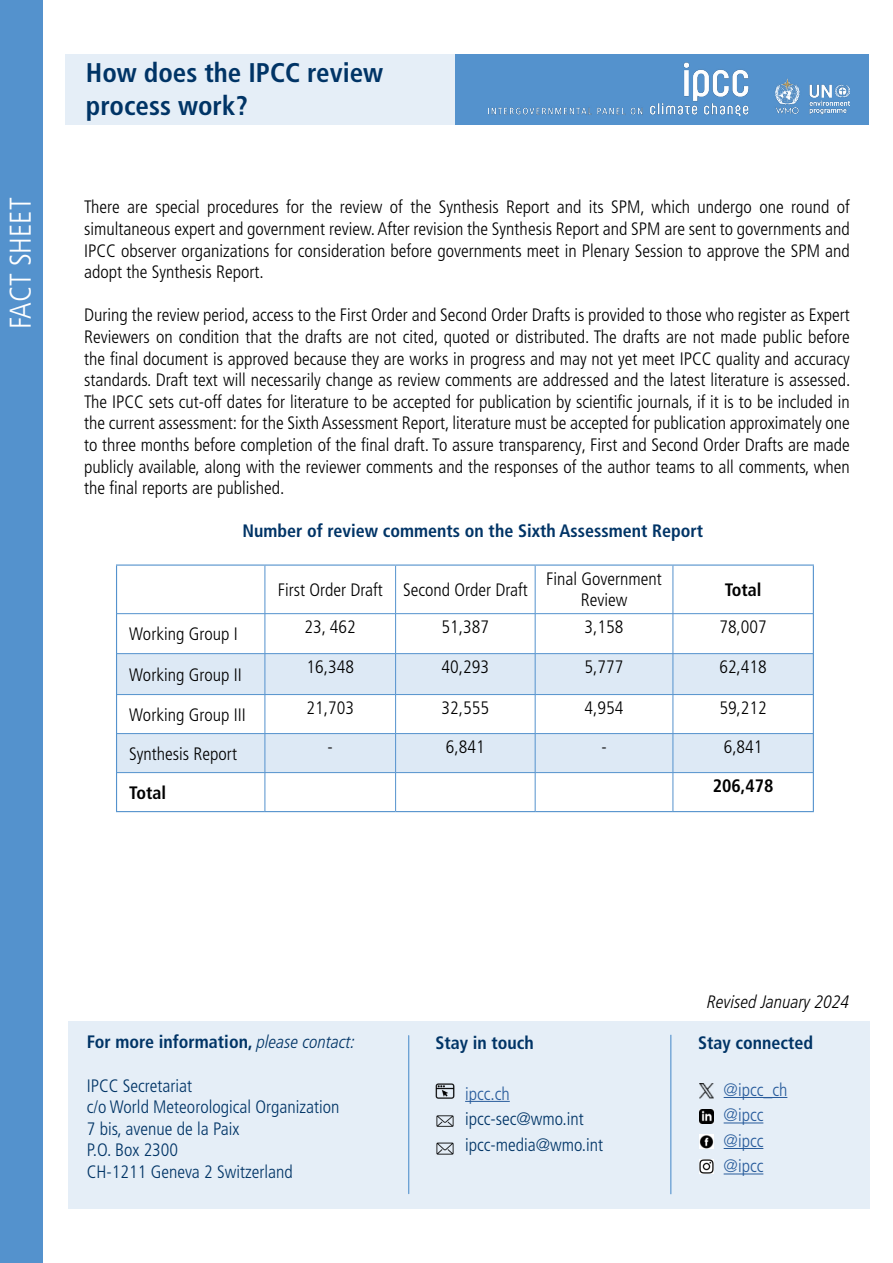
<style>
.page{position:relative;width:893px;height:1263px;background:#fff}
.page>*{position:absolute;margin:0;border:0;box-sizing:border-box;transform-origin:0 0}
.t1{font:300 condensed 30px "Frutiger LT Pro";color:#fff}
.t2{font:700 condensed 27px/32.4px "Frutiger LT Pro";color:#003466}
.t3{font:300 condensed 18px/21.6px "Frutiger LT Pro";color:#000;text-align:justify}
.t4{font:300 condensed 18px/21.6px "Frutiger LT Pro";color:#003466}
.t5{font:700 condensed 18px "Frutiger LT Pro";color:#003466}
.t6{font:300 condensed 18px/25.5px "Frutiger LT Pro";color:#275b9b}
.t7{font:italic 300 condensed 18px "Frutiger LT Pro";color:#000}
.t8{font:700 condensed 18px "Frutiger LT Pro";color:#000}
.s1{font-weight:300;font-style:italic}
</style>
<div class="page">
<div style="left:66px;top:54px;width:389px;height:70px;background:#e5eef7"></div>
<div style="left:0;top:0;width:43px;height:1263px;background:#5492cd"></div>
<div style="left:455px;top:54px;width:413px;height:70px;background:#5492cd"></div>
<img style="left:488px;top:62px;width:362px;height:54px">
<div style="left:68px;top:1021px;width:801px;height:187px;background:#e5eef7"></div>
<img style="left:699px;top:1083px;width:15px;height:16px">
<img style="left:699px;top:1109px;width:15px;height:15px">
<img style="left:699px;top:1134px;width:15px;height:14px">
<img style="left:699px;top:1159px;width:15px;height:14px">
<hr style="left:724px;top:1097px;width:63px;height:1px;background:#275b9b">
<hr style="left:724px;top:1122px;width:39px;height:1px;background:#275b9b">
<hr style="left:724px;top:1148px;width:39px;height:1px;background:#275b9b">
<hr style="left:724px;top:1173px;width:39px;height:1px;background:#275b9b">
<hr style="left:465px;top:1101px;width:45px;height:1px;background:#275b9b">
<hr style="left:408px;top:1036px;width:1px;height:157px;background:#5492cd">
<hr style="left:670px;top:1035px;width:1px;height:159px;background:#5492cd">
<img style="left:435px;top:1083px;width:19px;height:16px">
<img style="left:436px;top:1115px;width:18px;height:12px">
<img style="left:436px;top:1142px;width:18px;height:13px">
<svg style="left:117px;top:654px;width:696px;height:118px;fill:#dde9f5"></svg>
<hr style="left:116px;top:564px;width:149px;height:2px;background:#5492cd">
<hr style="left:116px;top:566px;width:1px;height:47px;background:#5492cd">
<hr style="left:265px;top:564px;width:131px;height:2px;background:#5492cd">
<hr style="left:396px;top:564px;width:139px;height:2px;background:#5492cd">
<hr style="left:535px;top:564px;width:138px;height:2px;background:#5492cd">
<hr style="left:673px;top:564px;width:141px;height:2px;background:#5492cd">
<hr style="left:813px;top:566px;width:1px;height:47px;background:#5492cd">
<hr style="left:265px;top:566px;width:1px;height:47px;background:#5492cd">
<hr style="left:395px;top:566px;width:1px;height:47px;background:#5492cd">
<hr style="left:535px;top:566px;width:1px;height:47px;background:#5492cd">
<hr style="left:673px;top:566px;width:1px;height:47px;background:#5492cd">
<hr style="left:116px;top:613px;width:149px;height:1px;background:#5492cd">
<hr style="left:265px;top:613px;width:131px;height:1px;background:#5492cd">
<hr style="left:396px;top:613px;width:139px;height:1px;background:#5492cd">
<hr style="left:535px;top:613px;width:138px;height:1px;background:#5492cd">
<hr style="left:673px;top:613px;width:141px;height:1px;background:#5492cd">
<hr style="left:116px;top:614px;width:1px;height:39px;background:#5492cd">
<hr style="left:813px;top:614px;width:1px;height:39px;background:#5492cd">
<hr style="left:116px;top:654px;width:1px;height:40px;background:#5492cd">
<hr style="left:813px;top:654px;width:1px;height:40px;background:#5492cd">
<hr style="left:116px;top:695px;width:1px;height:38px;background:#5492cd">
<hr style="left:813px;top:695px;width:1px;height:38px;background:#5492cd">
<hr style="left:116px;top:734px;width:1px;height:38px;background:#5492cd">
<hr style="left:813px;top:734px;width:1px;height:38px;background:#5492cd">
<hr style="left:116px;top:773px;width:1px;height:38px;background:#5492cd">
<hr style="left:813px;top:773px;width:1px;height:38px;background:#5492cd">
<hr style="left:116px;top:811px;width:149px;height:1px;background:#5492cd">
<hr style="left:265px;top:811px;width:131px;height:1px;background:#5492cd">
<hr style="left:396px;top:811px;width:139px;height:1px;background:#5492cd">
<hr style="left:535px;top:811px;width:138px;height:1px;background:#5492cd">
<hr style="left:673px;top:811px;width:141px;height:1px;background:#5492cd">
<hr style="left:265px;top:614px;width:1px;height:39px;background:#5492cd">
<hr style="left:395px;top:614px;width:1px;height:39px;background:#5492cd">
<hr style="left:535px;top:614px;width:1px;height:39px;background:#5492cd">
<hr style="left:673px;top:614px;width:1px;height:39px;background:#5492cd">
<hr style="left:116px;top:653px;width:149px;height:1px;background:#5492cd">
<hr style="left:265px;top:653px;width:131px;height:1px;background:#5492cd">
<hr style="left:265px;top:654px;width:1px;height:40px;background:#5492cd">
<hr style="left:396px;top:653px;width:139px;height:1px;background:#5492cd">
<hr style="left:395px;top:654px;width:1px;height:40px;background:#5492cd">
<hr style="left:535px;top:653px;width:138px;height:1px;background:#5492cd">
<hr style="left:535px;top:654px;width:1px;height:40px;background:#5492cd">
<hr style="left:673px;top:653px;width:141px;height:1px;background:#5492cd">
<hr style="left:673px;top:654px;width:1px;height:40px;background:#5492cd">
<hr style="left:116px;top:694px;width:149px;height:1px;background:#5492cd">
<hr style="left:265px;top:694px;width:131px;height:1px;background:#5492cd">
<hr style="left:265px;top:695px;width:1px;height:38px;background:#5492cd">
<hr style="left:396px;top:694px;width:139px;height:1px;background:#5492cd">
<hr style="left:395px;top:695px;width:1px;height:38px;background:#5492cd">
<hr style="left:535px;top:694px;width:138px;height:1px;background:#5492cd">
<hr style="left:535px;top:695px;width:1px;height:38px;background:#5492cd">
<hr style="left:673px;top:694px;width:141px;height:1px;background:#5492cd">
<hr style="left:673px;top:695px;width:1px;height:38px;background:#5492cd">
<hr style="left:116px;top:733px;width:149px;height:1px;background:#5492cd">
<hr style="left:265px;top:733px;width:131px;height:1px;background:#5492cd">
<hr style="left:265px;top:734px;width:1px;height:38px;background:#5492cd">
<hr style="left:396px;top:733px;width:139px;height:1px;background:#5492cd">
<hr style="left:395px;top:734px;width:1px;height:38px;background:#5492cd">
<hr style="left:535px;top:733px;width:138px;height:1px;background:#5492cd">
<hr style="left:535px;top:734px;width:1px;height:38px;background:#5492cd">
<hr style="left:673px;top:733px;width:141px;height:1px;background:#5492cd">
<hr style="left:673px;top:734px;width:1px;height:38px;background:#5492cd">
<hr style="left:116px;top:772px;width:149px;height:1px;background:#5492cd">
<hr style="left:265px;top:772px;width:131px;height:1px;background:#5492cd">
<hr style="left:265px;top:773px;width:1px;height:38px;background:#5492cd">
<hr style="left:396px;top:772px;width:139px;height:1px;background:#5492cd">
<hr style="left:395px;top:773px;width:1px;height:38px;background:#5492cd">
<hr style="left:535px;top:772px;width:138px;height:1px;background:#5492cd">
<hr style="left:535px;top:773px;width:1px;height:38px;background:#5492cd">
<hr style="left:673px;top:772px;width:141px;height:1px;background:#5492cd">
<hr style="left:673px;top:773px;width:1px;height:38px;background:#5492cd">
<h2 class="t2" style="left:86px;top:57px;width:299px">How does the IPCC review process work?</h2>
<h1 class="t1" style="left:3px;top:329px;width:133px;rotate:-90deg">FACT SHEET</h1>
<p class="t3" style="left:84px;top:197px;width:767px">There are special procedures for the review of the Synthesis Report and its SPM, which undergo one round of simultaneous expert and government review. After revision the Synthesis Report and SPM are sent to governments and IPCC observer organizations for consideration before governments meet in Plenary Session to approve the SPM and adopt the Synthesis Report.</p>
<p class="t3" style="left:84px;top:305px;width:768px">During the review period, access to the First Order and Second Order Drafts is provided to those who register as Expert Reviewers on condition that the drafts are not cited, quoted or distributed. The drafts are not made public before the final document is approved because they are works in progress and may not yet meet IPCC quality and accuracy standards. Draft text will necessarily change as review comments are addressed and the latest literature is assessed.<br>The IPCC sets cut-off dates for literature to be accepted for publication by scientific journals, if it is to be included in the current assessment: for the Sixth Assessment Report, literature must be accepted for publication approximately one to three months before completion of the final draft. To assure transparency, First and Second Order Drafts are made publicly available, along with the reviewer comments and the responses of the author teams to all comments, when the final reports are published.</p>
<p class="t5" style="left:242px;top:520px;width:462px">Number of review comments on the Sixth Assessment Report</p>
<p class="t3" style="left:278px;top:579px;width:251px">First Order Draft Second Order Draft</p>
<p class="t3" style="left:546px;top:568px;width:117px;text-align:center">Final Government<br>Review</p>
<p class="t8" style="left:725px;top:579px;width:38px">Total</p>
<p class="t3" style="left:129px;top:623px;width:110px">Working Group I</p>
<p class="t3" style="left:305px;top:616px;width:53px">23, 462</p>
<p class="t3" style="left:442px;top:616px;width:49px">51,387</p>
<p class="t3" style="left:585px;top:616px;width:40px">3,158</p>
<p class="t3" style="left:719px;top:616px;width:49px">78,007</p>
<p class="t3" style="left:129px;top:664px;width:114px">Working Group II</p>
<p class="t3" style="left:306px;top:656px;width:49px">16,348</p>
<p class="t3" style="left:442px;top:656px;width:49px">40,293</p>
<p class="t3" style="left:585px;top:656px;width:40px">5,777</p>
<p class="t3" style="left:719px;top:656px;width:49px">62,418</p>
<p class="t3" style="left:129px;top:704px;width:118px">Working Group III</p>
<p class="t3" style="left:306px;top:697px;width:49px">21,703</p>
<p class="t3" style="left:442px;top:697px;width:49px">32,555</p>
<p class="t3" style="left:585px;top:697px;width:40px">4,954</p>
<p class="t3" style="left:719px;top:697px;width:49px">59,212</p>
<p class="t3" style="left:129px;top:743px;width:109px">Synthesis Report</p>
<p class="t3" style="left:328px;top:736px;width:7px">-</p>
<p class="t3" style="left:446px;top:736px;width:40px">6,841</p>
<p class="t3" style="left:601px;top:736px;width:7px">-</p>
<p class="t3" style="left:724px;top:736px;width:40px">6,841</p>
<p class="t8" style="left:129px;top:782px;width:38px">Total</p>
<p class="t8" style="left:713px;top:775px;width:62px">206,478</p>
<p class="t5" style="left:87px;top:1031px;width:270px">For more information, <span class="s1">please contact:</span></p>
<p class="t4" style="left:87px;top:1075px;width:254px">IPCC Secretariat<br>c/o World Meteorological Organization<br>7 bis, avenue de la Paix<br>P.O. Box 2300<br>CH-1211 Geneva 2 Switzerland</p>
<p class="t5" style="left:435px;top:1032px;width:100px">Stay in touch</p>
<p class="t6" style="left:465px;top:1081px;width:46px">ipcc.ch</p>
<p class="t4" style="left:465px;top:1106px;width:140px;line-height:25.5px">ipcc-sec@wmo.int ipcc-media@wmo.int</p>
<p class="t7" style="left:707px;top:991px;width:144px">Revised January 2024</p>
<p class="t5" style="left:698px;top:1032px;width:117px">Stay connected</p>
<p class="t6" style="left:724px;top:1077px;width:65px">@ipcc_ch @ipcc @ipcc @ipcc</p>
</div>
